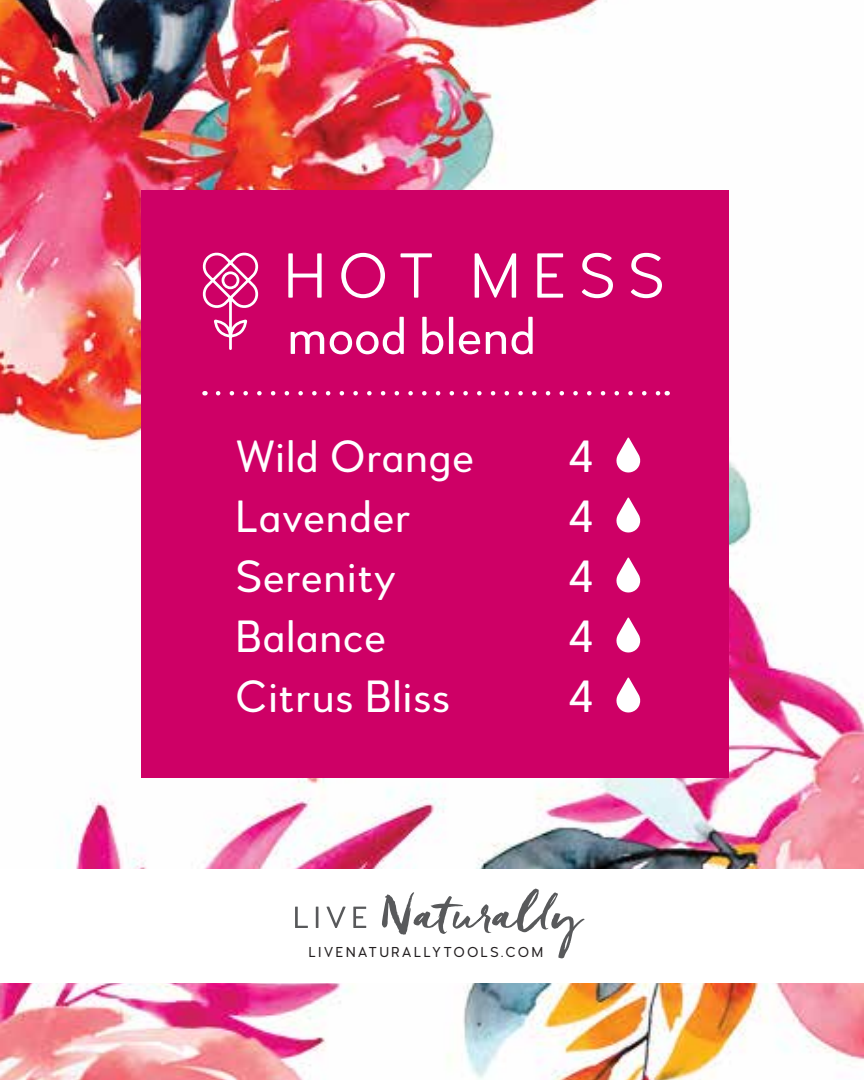
<style>
.page{position:relative;width:864px;height:1080px;background:#fff}
.page>*{position:absolute;margin:0;border:0;box-sizing:border-box;transform-origin:0 0}
.t1{font:300 63.3px "Woodford Bourne PRO";letter-spacing:.18em;color:#fff}
.t2{font:52.5px "Woodford Bourne PRO";color:#fff}
.t3{font:45px "Woodford Bourne PRO";letter-spacing:.01em;color:#fff}
.t4{font:14.25px "Woodford Bourne PRO";letter-spacing:.15em;color:#231f20}
</style>
<div class="page">
<img style="left:0;top:0;width:864px;height:1080px">
<div style="left:142px;top:190px;width:587px;height:588px;background:#ce0066"></div>
<svg style="left:218px;top:391px;width:442px;height:4px"></svg>
<svg style="left:616px;top:438px;width:24px;height:34px"></svg>
<svg style="left:616px;top:498px;width:24px;height:34px"></svg>
<svg style="left:616px;top:558px;width:24px;height:34px"></svg>
<svg style="left:616px;top:618px;width:24px;height:34px"></svg>
<svg style="left:616px;top:678px;width:24px;height:34px"></svg>
<div style="left:0;top:869px;width:864px;height:114px;background:#fff"></div>
<svg style="left:382px;top:889px;width:202px;height:69px"></svg>
<svg style="left:295px;top:907px;width:13px;height:21px"></svg>
<hr style="left:316px;top:907px;width:2px;height:21px;background:#58595b">
<svg style="left:326px;top:907px;width:20px;height:21px"></svg>
<svg style="left:353px;top:907px;width:13px;height:21px"></svg>
<svg style="left:203px;top:253px;width:55px;height:97px"></svg>
<h1 class="t1" style="left:283px;top:239px;width:384px">HOT MESS</h1>
<p class="t2" style="left:287px;top:305px;width:250px">mood blend</p>
<p class="t3" style="left:235px;top:430px;width:241px">Wild Orange</p>
<p class="t3" style="left:568px;top:430px;width:29px">4</p>
<p class="t3" style="left:235px;top:490px;width:177px">Lavender</p>
<p class="t3" style="left:568px;top:490px;width:29px">4</p>
<p class="t3" style="left:235px;top:550px;width:163px">Serenity</p>
<p class="t3" style="left:568px;top:550px;width:29px">4</p>
<p class="t3" style="left:235px;top:610px;width:153px">Balance</p>
<p class="t3" style="left:568px;top:610px;width:29px">4</p>
<p class="t3" style="left:235px;top:670px;width:217px">Citrus Bliss</p>
<p class="t3" style="left:568px;top:670px;width:29px">4</p>
<p class="t4" style="left:309px;top:943px;width:236px">LIVENATURALLYTOOLS.COM</p>
</div>
